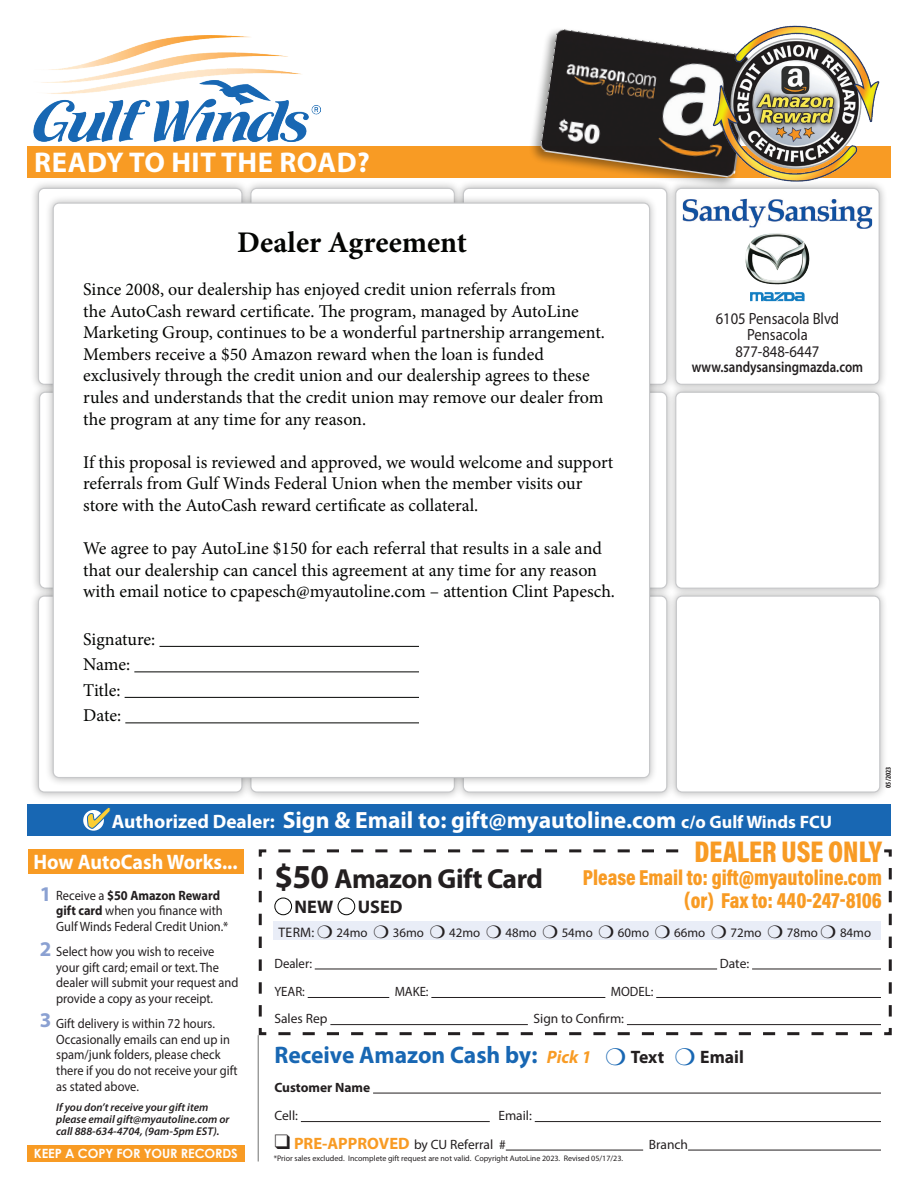
<style>
.page{position:relative;width:918px;height:1188px;background:#fff}
.page>*{position:absolute;margin:0;border:0;box-sizing:border-box;transform-origin:0 0}
.t1{font:30.15px "Acumin Variable Concept";color:#f89b24;scale:.95 1}
.t2{font:700 30px "Minion Pro";color:#040503}
.t3{font:700 28.65px "Myriad Pro";letter-spacing:.02em;color:#fff}
.t4{font:700 27.6px "Myriad Pro";letter-spacing:-.02em;color:#231f20}
.t5{font:700 24px "Myriad Pro";color:#1867b3}
.t6{font:700 23.55px "Myriad Pro";color:#fff}
.t7{font:21.9px/23px "Acumin Variable Concept";color:#f89b24;text-align:right;scale:.95 1}
.t8{font:700 21px "Myriad Pro";letter-spacing:-.005em;color:#fff;scale:.95 1}
.t9{font:700 21px "Myriad Pro";color:#8ba1d2}
.t10{font:700 18.3px "Myriad Pro";color:#231f20}
.t11{font:18px/21.6px "Minion Pro";letter-spacing:-.005em;color:#040503}
.t12{font:700 18px "Myriad Pro";color:#231f20}
.t13{font:16.2px/16.2px "Myriad Pro";color:#231f20;text-align:center;scale:.9 1}
.t14{font:600 15.15px "Myriad Pro";color:#231f20;scale:.85 1}
.t15{font:13.8px "Myriad Pro";color:#231f20}
.t16{font:13.5px/15.8px "Myriad Pro";color:#231f20;scale:.92 1}
.t17{font:13.5px "Myriad Pro";color:#231f20}
.t18{font:13.5px "Myriad Pro";color:#231f20;scale:.95 1}
.t19{font:700 13.5px "Myriad Pro";color:#231f20}
.t20{font:13.05px "Myriad Pro";color:#231f20}
.t21{font:700 12.75px "Century Gothic";letter-spacing:-.01em;color:#fff}
.t22{font:italic 600 11.25px/12px "Myriad Pro";color:#231f20}
.t23{font:8.1px "Myriad Pro";color:#231f20}
.t24{font:700 condensed 7.5px "Myriad Pro";color:#231f20}
.s1{font-size:19.5px}
.s2{font-size:18px}
.s3{font-weight:700}
.s4{font-size:33.6px}
.s5{font-style:italic;font-size:18px;color:#f89b24}
.s6{font-weight:700;font-size:16.5px;color:#f89b24}
</style>
<div class="page">
<div style="left:27px;top:146px;width:864px;height:31px;background:#f89b24"></div>
<div style="left:27px;top:804px;width:864px;height:31px;background:#1867b3"></div>
<svg style="left:83px;top:810px;width:21px;height:21px"></svg>
<svg style="left:87px;top:807px;width:24px;height:22px"></svg>
<hr style="left:373px;top:1093px;width:512px;height:1px;background:#231f20">
<hr style="left:301px;top:1121px;width:189px;height:1px;background:#231f20">
<hr style="left:535px;top:1121px;width:355px;height:1px;background:#231f20">
<hr style="left:506px;top:1150px;width:137px;height:1px;background:#231f20">
<hr style="left:688px;top:1150px;width:200px;height:1px;background:#231f20">
<div style="left:881px;top:962px;width:12px;height:200px;background:#fff"></div>
<svg style="left:257px;top:849px;width:635px;height:188px"></svg>
<hr style="left:258px;top:1035px;width:1px;height:127px;background:#808180">
<div style="left:274px;top:898px;width:18px;height:17px;border:1px solid #040503;border-radius:50%"></div>
<div style="left:338px;top:898px;width:17px;height:17px;border:1px solid #040503;border-radius:50%"></div>
<div style="left:273px;top:922px;width:607px;height:18px;background:#e9edf7"></div>
<div style="left:688px;top:844px;width:195px;height:33px;background:#fff"></div>
<div style="left:28px;top:849px;width:216px;height:25px;background:#f89b24"></div>
<div style="left:28px;top:1145px;width:217px;height:17px;background:#f89b24"></div>
<img style="left:33px;top:36px;width:288px;height:106px">
<div style="left:529px;top:26px;width:225px;height:163px;background:#040503;opacity:.4"></div>
<img style="left:540px;top:29px;width:168px;height:149px">
<img style="left:708px;top:25px;width:176px;height:155px">
<div style="left:30px;top:180px;width:221px;height:213px;background:#040503;opacity:.29"></div>
<div style="left:38px;top:188px;width:204px;height:196px;background:#fff;border-radius:6px"></div>
<div style="left:30px;top:588px;width:221px;height:213px;background:#040503;opacity:.29"></div>
<div style="left:38px;top:596px;width:204px;height:196px;background:#fff;border-radius:6px"></div>
<div style="left:667px;top:383px;width:221px;height:214px;background:#040503;opacity:.29"></div>
<div style="left:676px;top:392px;width:203px;height:196px;background:#fff;border-radius:6px"></div>
<div style="left:455px;top:180px;width:221px;height:213px;background:#040503;opacity:.29"></div>
<div style="left:463px;top:188px;width:204px;height:196px;background:#fff;border-radius:6px"></div>
<div style="left:455px;top:384px;width:221px;height:213px;background:#040503;opacity:.29"></div>
<div style="left:463px;top:392px;width:204px;height:196px;background:#fff;border-radius:6px"></div>
<div style="left:455px;top:588px;width:221px;height:213px;background:#040503;opacity:.29"></div>
<div style="left:463px;top:596px;width:204px;height:196px;background:#fff;border-radius:6px"></div>
<div style="left:463px;top:596px;width:204px;height:197px;border:1px solid #c7c8ca;border-radius:6px"></div>
<div style="left:242px;top:180px;width:221px;height:213px;background:#040503;opacity:.29"></div>
<div style="left:251px;top:188px;width:203px;height:196px;background:#fff;border-radius:6px"></div>
<div style="left:242px;top:588px;width:221px;height:213px;background:#040503;opacity:.29"></div>
<div style="left:251px;top:596px;width:203px;height:196px;background:#fff;border-radius:6px"></div>
<div style="left:668px;top:587px;width:221px;height:214px;background:#040503;opacity:.29"></div>
<div style="left:676px;top:596px;width:204px;height:196px;background:#fff;border-radius:6px"></div>
<div style="left:676px;top:596px;width:204px;height:197px;border:1px solid #c7c8ca;border-radius:6px"></div>
<div style="left:667px;top:180px;width:221px;height:213px;background:#040503;opacity:.29"></div>
<div style="left:676px;top:188px;width:203px;height:196px;background:#fff;border-radius:6px"></div>
<div style="left:675px;top:188px;width:205px;height:197px;border:1px solid #c7c8ca;border-radius:6px"></div>
<div style="left:31px;top:384px;width:221px;height:213px;background:#040503;opacity:.29"></div>
<div style="left:45px;top:195px;width:613px;height:591px;background:#040503;opacity:.29"></div>
<div style="left:53px;top:203px;width:597px;height:575px;background:#fff;border-radius:6px"></div>
<hr style="left:159px;top:646px;width:307px;height:1px;background:#040503">
<hr style="left:134px;top:671px;width:339px;height:1px;background:#040503">
<hr style="left:125px;top:697px;width:343px;height:1px;background:#040503">
<hr style="left:125px;top:722px;width:339px;height:1px;background:#040503">
<div style="left:419px;top:625px;width:61px;height:127px;background:#fff"></div>
<img style="left:745px;top:233px;width:32px;height:47px">
<img style="left:683px;top:199px;width:189px;height:30px">
<h3 class="t3" style="left:34px;top:144px;width:337px">READY TO HIT THE ROAD?</h3>
<h2 class="t2" style="left:237px;top:221px;width:231px">Dealer Agreement</h2>
<p class="t11" style="left:83px;top:279px;width:523px">Since 2008, our dealership has enjoyed credit union referrals from<br>the AutoCash reward certificate. The program, managed by AutoLine Marketing Group, continues to be a wonderful partnership arrangement.<br>Members receive a $50 Amazon reward when the loan is funded exclusively through the credit union and our dealership agrees to these rules and understands that the credit union may remove our dealer from the program at any time for any reason.</p>
<p class="t11" style="left:83px;top:451px;width:532px">If this proposal is reviewed and approved, we would welcome and support referrals from Gulf Winds Federal Union when the member visits our store with the AutoCash reward certificate as collateral.</p>
<p class="t11" style="left:83px;top:538px;width:533px">We agree to pay AutoLine $150 for each referral that results in a sale and that our dealership can cancel this agreement at any time for any reason with email notice to cpapesch@myautoline.com – attention Clint Papesch.</p>
<p class="t11" style="left:83px;top:626px;width:74px;line-height:25.5px">Signature:<br>Name:<br>Title:<br>Date:</p>
<p class="t13" style="left:716px;top:310px;width:139px">6105 Pensacola Blvd<br>Pensacola<br>877-848-6447</p>
<p class="t14" style="left:692px;top:357px;width:203px">www.sandysansingmazda.com</p>
<h3 class="t6" style="left:112px;top:805px;width:722px"><span class="s1">Authorized Dealer:</span> Sign &amp; Email to: gift@myautoline.com <span class="s2">c/o Gulf Winds FCU</span></h3>
<p class="t24" style="left:884px;top:788px;width:23px;rotate:-90deg">05/2023</p>
<p class="t8" style="left:34px;top:848px;width:216px">How AutoCash Works...</p>
<p class="t9" style="left:40px;top:880px;width:13px">1</p>
<p class="t16" style="left:56px;top:887px;width:189px">Receive a <span class="s3">$50 Amazon Reward gift card</span> when you finance with<br>Gulf Winds Federal Credit Union.*</p>
<p class="t16" style="left:56px;top:943px;width:200px">Select how you wish to receive your gift card; email or text. The dealer will submit your request and provide a copy as your receipt.</p>
<p class="t16" style="left:56px;top:1015px;width:199px">Gift delivery is within 72 hours.<br>Occasionally emails can end up in spam/junk folders, please check there if you do not receive your gift as stated above.</p>
<p class="t22" style="left:56px;top:1101px;width:175px">If you don’t receive your gift item please email gift@myautoline.com or call 888-634-4704, (9am-5pm EST).</p>
<p class="t9" style="left:40px;top:936px;width:13px">2</p>
<p class="t9" style="left:40px;top:1006px;width:13px">3</p>
<p class="t21" style="left:34px;top:1144px;width:205px">KEEP A COPY FOR YOUR RECORDS</p>
<h1 class="t1" style="left:695px;top:831px;width:199px">DEALER USE ONLY</h1>
<p class="t7" style="left:583px;top:865px;width:316px">Please Email to: gift@myautoline.com (or) Fax to: 440-247-8106</p>
<h3 class="t4" style="left:274px;top:861px;width:270px"><span class="s4">$50</span> Amazon Gift Card</h3>
<p class="t10" style="left:295px;top:895px;width:40px">NEW</p>
<p class="t10" style="left:358px;top:895px;width:46px">USED</p>
<p class="t15" style="left:279px;top:924px;width:37px">TERM:</p>
<p class="t20" style="left:337px;top:924px;width:33px">24mo</p>
<p class="t20" style="left:393px;top:924px;width:33px">36mo</p>
<p class="t20" style="left:449px;top:924px;width:33px">42mo</p>
<p class="t20" style="left:505px;top:924px;width:33px">48mo</p>
<p class="t20" style="left:562px;top:924px;width:33px">54mo</p>
<p class="t20" style="left:618px;top:924px;width:33px">60mo</p>
<p class="t20" style="left:674px;top:924px;width:33px">66mo</p>
<p class="t20" style="left:731px;top:924px;width:33px">72mo</p>
<p class="t20" style="left:787px;top:924px;width:33px">78mo</p>
<p class="t20" style="left:840px;top:924px;width:33px">84mo</p>
<p class="t18" style="left:274px;top:955px;width:41px">Dealer:</p>
<p class="t17" style="left:720px;top:955px;width:31px">Date:</p>
<p class="t18" style="left:274px;top:983px;width:34px">YEAR:</p>
<p class="t18" style="left:395px;top:983px;width:37px">MAKE:</p>
<p class="t18" style="left:611px;top:983px;width:46px">MODEL:</p>
<p class="t17" style="left:274px;top:1010px;width:55px">Sales Rep</p>
<p class="t17" style="left:534px;top:1010px;width:92px">Sign to Confirm:</p>
<h3 class="t5" style="left:274px;top:1039px;width:318px">Receive Amazon Cash by: <span class="s5">Pick 1</span></h3>
<p class="t12" style="left:631px;top:1045px;width:35px">Text</p>
<p class="t12" style="left:700px;top:1045px;width:45px">Email</p>
<p class="t19" style="left:274px;top:1078px;width:97px">Customer Name</p>
<p class="t17" style="left:274px;top:1107px;width:25px">Cell:</p>
<p class="t17" style="left:498px;top:1107px;width:35px">Email:</p>
<p class="t17" style="left:274px;top:1136px;width:233px">❑ <span class="s6">PRE-APPROVED</span> by CU Referral #</p>
<p class="t17" style="left:649px;top:1136px;width:41px">Branch</p>
<p class="t23" style="left:274px;top:1153px;width:351px">*Prior sales excluded. Incomplete gift request are not valid. Copyright AutoLine 2023. Revised 05/17/23.</p>
</div>
